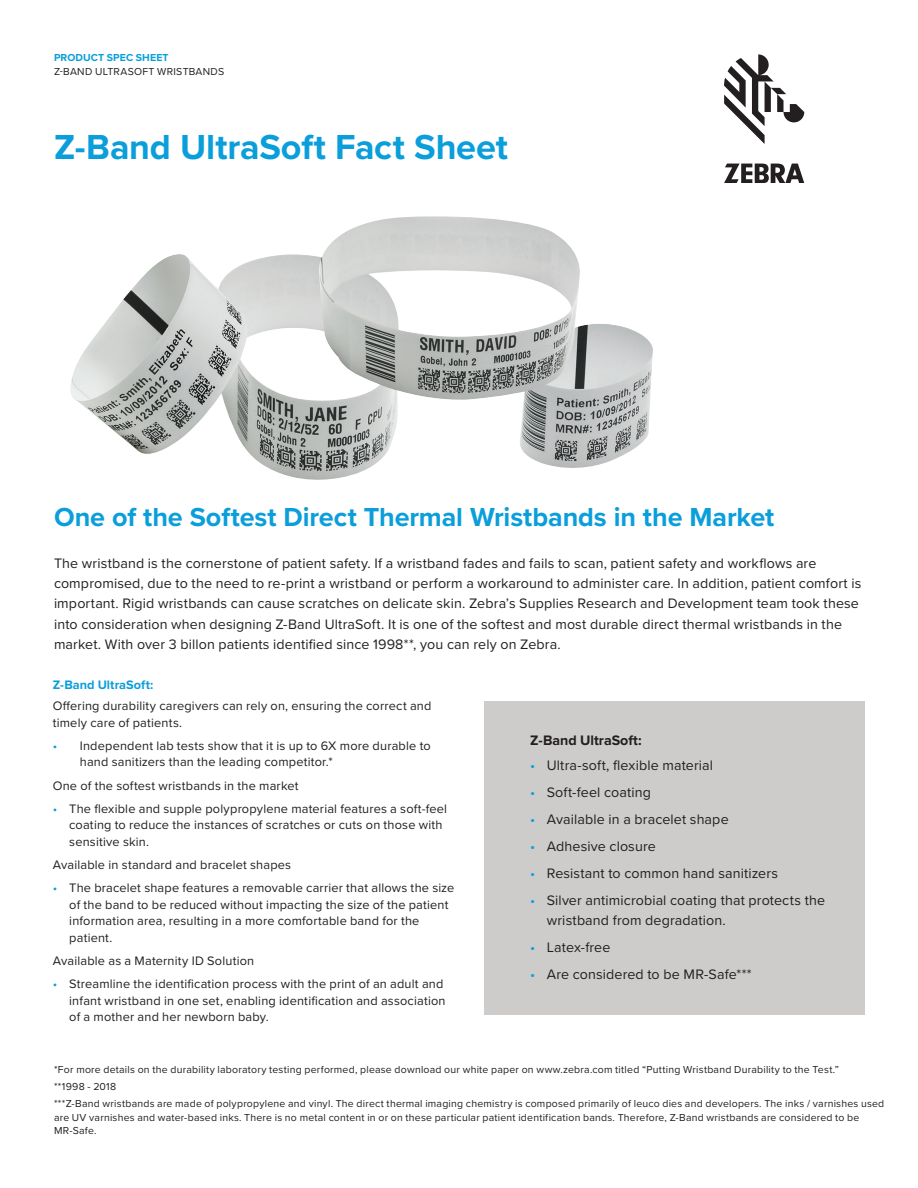
<style>
.page{position:relative;width:918px;height:1188px;background:#fff}
.page>*{position:absolute;margin:0;border:0;box-sizing:border-box;transform-origin:0 0}
.t1{font:700 36px "Proxima Nova";color:#0a9edb}
.t2{font:700 27px "Proxima Nova";letter-spacing:-.005em;color:#0a9edb}
.t3{font:14.25px/20.2px "Proxima Nova";letter-spacing:.01em;color:#231f20}
.t4{font:700 14.25px "Proxima Nova";color:#231f20}
.t5{font:12.75px/16.5px "Proxima Nova";letter-spacing:.015em;color:#231f20}
.t6{font:700 12.75px "Proxima Nova";letter-spacing:.005em;color:#0a9edb}
.t7{font:10.5px/17px "Proxima Nova";letter-spacing:.02em;color:#231f20}
.t8{font:700 10.5px "Proxima Nova";letter-spacing:.01em;color:#0a9edb}
.s1{color:#0a9edb}
</style>
<div class="page">
<img style="left:70px;top:216px;width:583px;height:264px">
<div style="left:484px;top:701px;width:380px;height:313px;background:#ceccca"></div>
<svg style="left:724px;top:54px;width:80px;height:90px"></svg>
<svg style="left:724px;top:164px;width:80px;height:19px"></svg>
<p class="t8" style="left:54px;top:50px;width:116px">PRODUCT SPEC SHEET</p>
<p class="t7" style="left:54px;top:63px;width:172px">Z-BAND ULTRASOFT WRISTBANDS</p>
<h1 class="t1" style="left:54px;top:120px;width:456px">Z-Band UltraSoft Fact Sheet</h1>
<h2 class="t2" style="left:54px;top:497px;width:722px">One of the Softest Direct Thermal Wristbands in the Market</h2>
<p class="t3" style="left:54px;top:552px;width:809px">The wristband is the cornerstone of patient safety. If a wristband fades and fails to scan, patient safety and workflows are compromised, due to the need to re-print a wristband or perform a workaround to administer care. In addition, patient comfort is important. Rigid wristbands can cause scratches on delicate skin. Zebra’s Supplies Research and Development team took these into consideration when designing Z-Band UltraSoft. It is one of the softest and most durable direct thermal wristbands in the market. With over 3 billon patients identified since 1998**, you can rely on Zebra.</p>
<p class="t6" style="left:53px;top:676px;width:102px">Z-Band UltraSoft:</p>
<p class="t5" style="left:53px;top:697px;width:380px">Offering durability caregivers can rely on, ensuring the correct and timely care of patients.</p>
<p class="t5" style="left:80px;top:737px;width:353px;text-indent:-27px"><span class="s1">•</span> Independent lab tests show that it is up to 6X more durable to hand sanitizers than the leading competitor.*</p>
<p class="t5" style="left:53px;top:777px;width:247px">One of the softest wristbands in the market</p>
<p class="t5" style="left:69px;top:800px;width:379px;text-indent:-16px"><span class="s1">•</span> The flexible and supple polypropylene material features a soft-feel coating to reduce the instances of scratches or cuts on those with sensitive skin.</p>
<p class="t5" style="left:53px;top:856px;width:240px">Available in standard and bracelet shapes</p>
<p class="t5" style="left:69px;top:879px;width:387px;text-indent:-16px"><span class="s1">•</span> The bracelet shape features a removable carrier that allows the size of the band to be reduced without impacting the size of the patient information area, resulting in a more comfortable band for the patient.</p>
<p class="t5" style="left:53px;top:952px;width:203px">Available as a Maternity ID Solution</p>
<p class="t5" style="left:69px;top:975px;width:378px;text-indent:-16px"><span class="s1">•</span> Streamline the identification process with the print of an adult and infant wristband in one set, enabling identification and association of a mother and her newborn baby.</p>
<p class="t4" style="left:530px;top:730px;width:113px">Z-Band UltraSoft:</p>
<p class="t3" style="left:530px;top:754px;width:184px"><span class="s1">•</span> Ultra-soft, flexible material</p>
<p class="t3" style="left:530px;top:781px;width:122px"><span class="s1">•</span> Soft-feel coating</p>
<p class="t3" style="left:530px;top:808px;width:200px"><span class="s1">•</span> Available in a bracelet shape</p>
<p class="t3" style="left:530px;top:836px;width:127px"><span class="s1">•</span> Adhesive closure</p>
<p class="t3" style="left:530px;top:863px;width:249px"><span class="s1">•</span> Resistant to common hand sanitizers</p>
<p class="t3" style="left:547px;top:890px;width:280px;text-indent:-17px"><span class="s1">•</span> Silver antimicrobial coating that protects the wristband from degradation.</p>
<p class="t3" style="left:530px;top:937px;width:82px"><span class="s1">•</span> Latex-free</p>
<p class="t3" style="left:530px;top:964px;width:223px"><span class="s1">•</span> Are considered to be MR-Safe***</p>
<p class="t7" style="left:54px;top:1061px;width:832px">*For more details on the durability laboratory testing performed, please download our white paper on www.zebra.com titled “Putting Wristband Durability to the Test.”<br>**1998 - 2018<br>***Z-Band wristbands are made of polypropylene and vinyl. The direct thermal imaging chemistry is composed primarily of leuco dies and developers. The inks / varnishes used</p>
<p class="t7" style="left:54px;top:1110px;width:807px;line-height:13.5px">are UV varnishes and water-based inks. There is no metal content in or on these particular patient identification bands. Therefore, Z-Band wristbands are considered to be<br>MR-Safe.</p>
</div>
